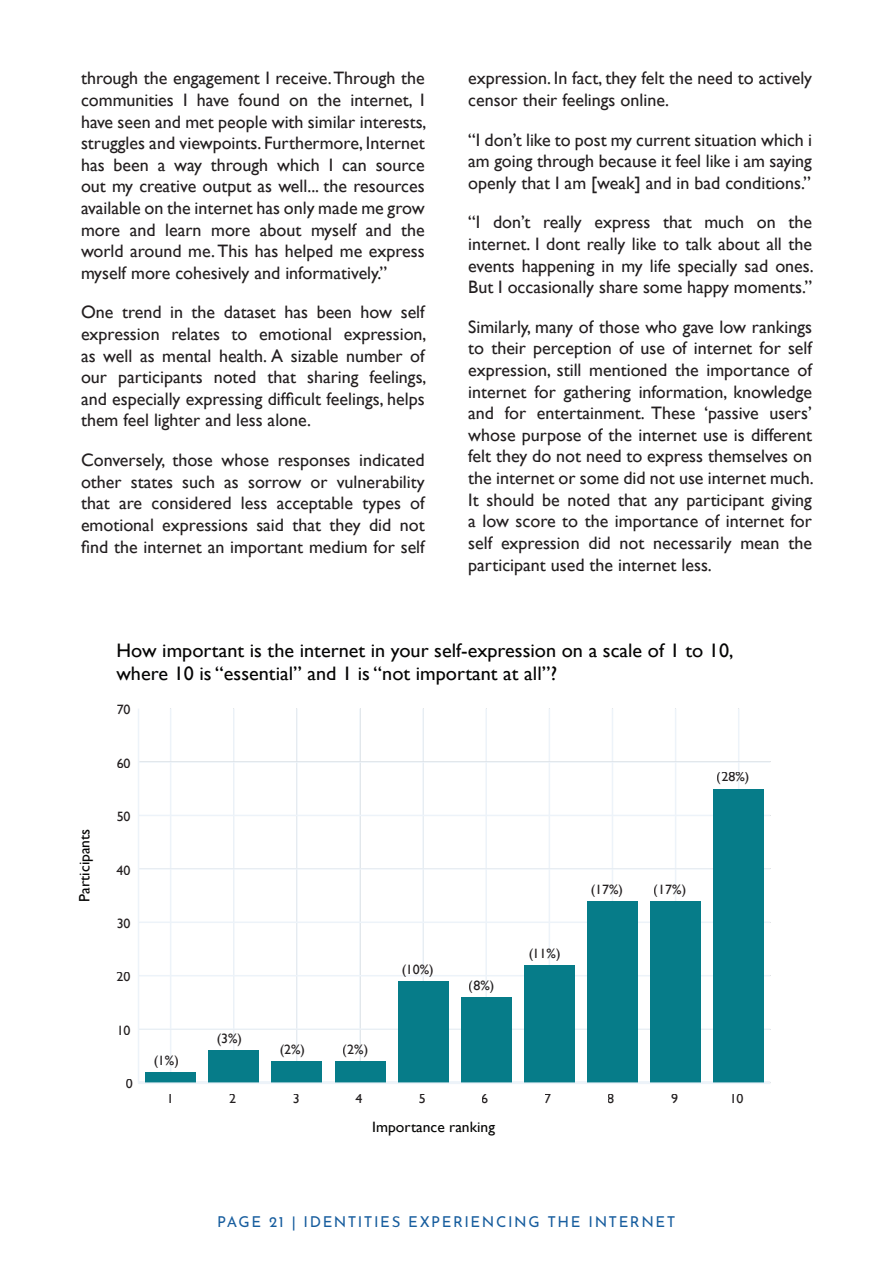
<style>
.page{position:relative;width:893px;height:1263px;background:#fff}
.page>*{position:absolute;margin:0;border:0;box-sizing:border-box;transform-origin:0 0}
.t1{font:19.5px/23.4px "Gill Sans";color:#050504;scale:1.04 1}
.DoubleColumnText{font:18px/21.6px "Gill Sans";color:#231f20;text-align:justify}
.t2{font:15px "Josefin Sans";letter-spacing:.1em;color:#175d9e}
.t3{font:15px "Gill Sans";color:#050504;scale:1.04 1}
.t4{font:13.5px "Gill Sans";color:#231f20;scale:1.04 1}
</style>
<div class="page">
<hr style="left:170px;top:708px;width:1px;height:374px;background:#edf3f9">
<hr style="left:233px;top:708px;width:2px;height:374px;background:#edf3f9">
<hr style="left:296px;top:708px;width:2px;height:374px;background:#edf3f9">
<hr style="left:359px;top:708px;width:2px;height:374px;background:#edf3f9">
<hr style="left:422px;top:708px;width:2px;height:374px;background:#edf3f9">
<hr style="left:485px;top:708px;width:2px;height:374px;background:#edf3f9">
<hr style="left:549px;top:708px;width:1px;height:374px;background:#edf3f9">
<hr style="left:612px;top:708px;width:1px;height:374px;background:#edf3f9">
<hr style="left:675px;top:708px;width:1px;height:374px;background:#edf3f9">
<hr style="left:738px;top:708px;width:1px;height:374px;background:#edf3f9">
<hr style="left:139px;top:1028px;width:631px;height:2px;background:#edf3f9">
<hr style="left:139px;top:975px;width:631px;height:1px;background:#edf3f9">
<hr style="left:139px;top:921px;width:631px;height:2px;background:#edf3f9">
<hr style="left:139px;top:868px;width:631px;height:1px;background:#edf3f9">
<hr style="left:139px;top:815px;width:631px;height:1px;background:#edf3f9">
<hr style="left:139px;top:761px;width:631px;height:2px;background:#edf3f9">
<hr style="left:139px;top:1081px;width:631px;height:3px;background:#edf3f9">
<div style="left:145px;top:1072px;width:51px;height:10px;background:#067c89"></div>
<div style="left:209px;top:1050px;width:50px;height:32px;background:#067c89"></div>
<div style="left:272px;top:1061px;width:50px;height:21px;background:#067c89"></div>
<div style="left:335px;top:1061px;width:50px;height:21px;background:#067c89"></div>
<div style="left:398px;top:981px;width:50px;height:101px;background:#067c89"></div>
<div style="left:461px;top:997px;width:50px;height:85px;background:#067c89"></div>
<div style="left:524px;top:965px;width:51px;height:117px;background:#067c89"></div>
<div style="left:587px;top:901px;width:51px;height:181px;background:#067c89"></div>
<div style="left:650px;top:901px;width:51px;height:181px;background:#067c89"></div>
<div style="left:713px;top:789px;width:51px;height:293px;background:#067c89"></div>
<hr style="left:138px;top:1082px;width:632px;height:2px;background:#edf3f9">
<hr style="left:138px;top:708px;width:1px;height:374px;background:#edf3f9">
<p class="DoubleColumnText" style="left:81px;top:68px;width:347px">through the engagement I receive. Through the communities I have found on the internet, I have seen and met people with similar interests, struggles and viewpoints. Furthermore, Internet has been a way through which I can source out my creative output as well... the resources available on the internet has only made me grow more and learn more about myself and the world around me. This has helped me express myself more cohesively and informatively.”</p>
<p class="DoubleColumnText" style="left:81px;top:302px;width:347px">One trend in the dataset has been how self expression relates to emotional expression, as well as mental health. A sizable number of our participants noted that sharing feelings, and especially expressing difficult feelings, helps them feel lighter and less alone.</p>
<p class="DoubleColumnText" style="left:81px;top:450px;width:345px">Conversely, those whose responses indicated other states such as sorrow or vulnerability that are considered less acceptable types of emotional expressions said that they did not find the internet an important medium for self</p>
<p class="DoubleColumnText" style="left:468px;top:68px;width:345px">expression. In fact, they felt the need to actively censor their feelings online.</p>
<p class="DoubleColumnText" style="left:468px;top:129px;width:345px">“I don’t like to post my current situation which i am going through because it feel like i am saying openly that I am [weak] and in bad conditions.”</p>
<p class="DoubleColumnText" style="left:468px;top:212px;width:347px">“I don’t really express that much on the internet. I dont really like to talk about all the events happening in my life specially sad ones.<br>But I occasionally share some happy moments.”</p>
<p class="DoubleColumnText" style="left:468px;top:316px;width:347px">Similarly, many of those who gave low rankings to their perception of use of internet for self expression, still mentioned the importance of internet for gathering information, knowledge and for entertainment. These ‘passive users’ whose purpose of the internet use is different felt they do not need to express themselves on the internet or some did not use internet much.<br>It should be noted that any participant giving a low score to the importance of internet for self expression did not necessarily mean the participant used the internet less.</p>
<p class="t1" style="left:116px;top:639px;width:595px">How important is the internet in your self-expression on a scale of 1 to 10, where 10 is “essential” and 1 is “not important at all”?</p>
<p class="t4" style="left:116px;top:702px;width:15px">70</p>
<p class="t3" style="left:76px;top:902px;width:72px;rotate:-90deg">Participants</p>
<p class="t4" style="left:116px;top:755px;width:15px">60</p>
<p class="t4" style="left:116px;top:809px;width:15px">50</p>
<p class="t4" style="left:116px;top:862px;width:15px">40</p>
<p class="t4" style="left:116px;top:916px;width:15px">30</p>
<p class="t4" style="left:116px;top:969px;width:15px">20</p>
<p class="t4" style="left:116px;top:1022px;width:15px">10</p>
<p class="t4" style="left:126px;top:1076px;width:8px">0</p>
<p class="t4" style="left:717px;top:769px;width:33px">(28%)</p>
<p class="t4" style="left:153px;top:1052px;width:26px">(1%)</p>
<p class="t4" style="left:216px;top:1031px;width:26px">(3%)</p>
<p class="t4" style="left:280px;top:1041px;width:26px">(2%)</p>
<p class="t4" style="left:343px;top:1041px;width:26px">(2%)</p>
<p class="t4" style="left:401px;top:961px;width:33px">(10%)</p>
<p class="t4" style="left:469px;top:977px;width:26px">(8%)</p>
<p class="t4" style="left:528px;top:945px;width:33px">(11%)</p>
<p class="t4" style="left:591px;top:881px;width:33px">(17%)</p>
<p class="t4" style="left:654px;top:881px;width:33px">(17%)</p>
<p class="t4" style="left:166px;top:1091px;width:8px">1</p>
<p class="t4" style="left:229px;top:1091px;width:8px">2</p>
<p class="t4" style="left:292px;top:1091px;width:8px">3</p>
<p class="t4" style="left:355px;top:1091px;width:8px">4</p>
<p class="t4" style="left:419px;top:1091px;width:8px">5</p>
<p class="t4" style="left:482px;top:1091px;width:8px">6</p>
<p class="t4" style="left:545px;top:1091px;width:8px">7</p>
<p class="t4" style="left:608px;top:1091px;width:8px">8</p>
<p class="t4" style="left:671px;top:1091px;width:8px">9</p>
<p class="t4" style="left:730px;top:1091px;width:15px">10</p>
<p class="t3" style="left:372px;top:1118px;width:119px">Importance ranking</p>
<p class="t2" style="left:217px;top:1209px;width:460px">PAGE 21 | IDENTITIES EXPERIENCING THE INTERNET</p>
</div>
